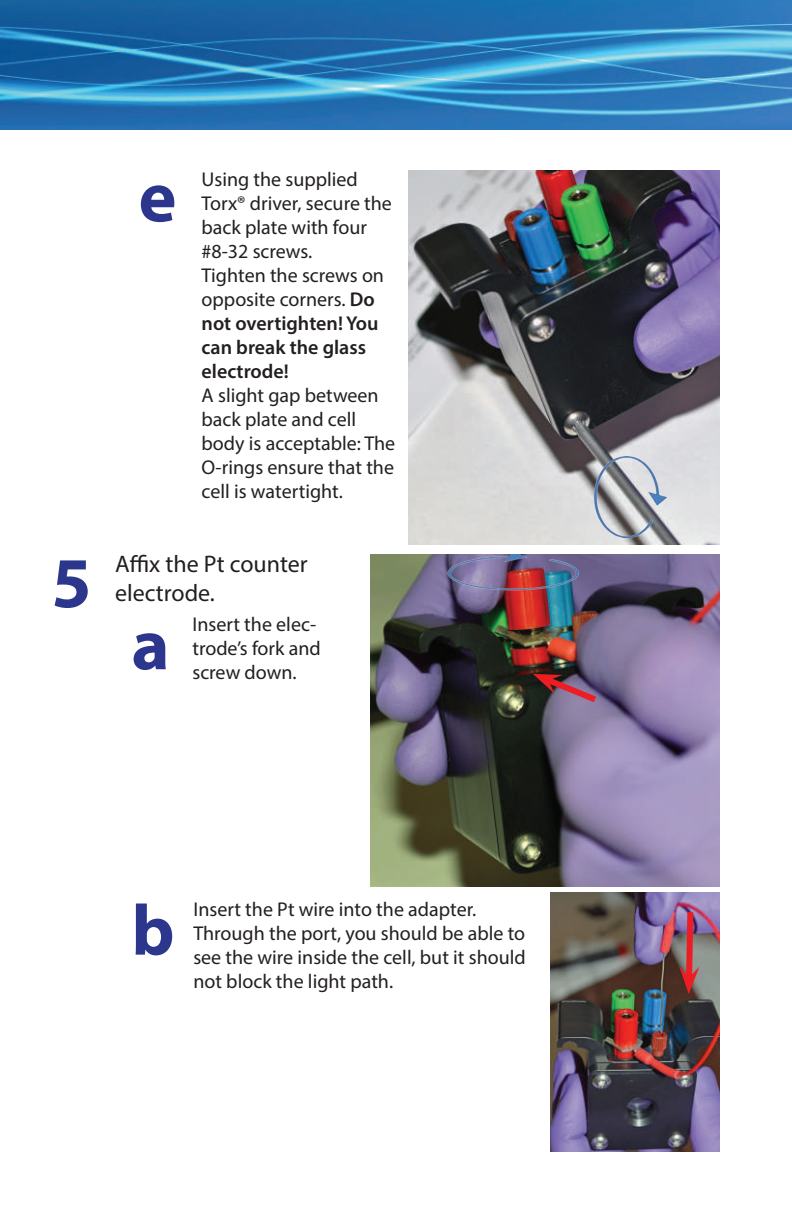
<style>
.page{position:relative;width:792px;height:1224px;background:#fff}
.page>*{position:absolute;margin:0;border:0;box-sizing:border-box;transform-origin:0 0}
.t1{font:700 72px "Myriad Pro";color:#2b368c}
.t2{font:24px "Myriad Pro";color:#231f20}
.t3{font:20px/24px "Myriad Pro";color:#231f20}
.s1{font-weight:600}
</style>
<div class="page">
<img style="left:0;top:0;width:792px;height:130px">
<img style="left:409px;top:171px;width:311px;height:374px">
<img style="left:583px;top:451px;width:87px;height:88px">
<img style="left:370px;top:554px;width:350px;height:333px">
<svg style="left:533px;top:672px;width:70px;height:35px"></svg>
<img style="left:442px;top:554px;width:141px;height:42px">
<img style="left:550px;top:893px;width:170px;height:259px">
<svg style="left:679px;top:906px;width:20px;height:88px"></svg>
<h1 class="t1" style="left:52px;top:536px;width:41px">5</h1>
<h1 class="t1" style="left:138px;top:150px;width:40px">e</h1>
<p class="t3" style="left:202px;top:167px;width:192px">Using the supplied<br>Torx® driver, secure the back plate with four #8-32 screws.<br>Tighten the screws on opposite corners. <span class="s1">Do not overtighten! You can break the glass electrode!</span></p>
<p class="t3" style="left:202px;top:383px;width:195px">A slight gap between back plate and cell body is acceptable: The<br>O-rings ensure that the cell is watertight.</p>
<p class="t2" style="left:115px;top:549px;width:194px">Affix the Pt counter</p>
<p class="t2" style="left:115px;top:578px;width:101px">electrode.</p>
<h1 class="t1" style="left:132px;top:598px;width:40px">a</h1>
<p class="t3" style="left:192px;top:612px;width:130px">Insert the elec&shy;trode’s fork and screw down.</p>
<h1 class="t1" style="left:132px;top:883px;width:45px">b</h1>
<p class="t3" style="left:193px;top:897px;width:334px">Insert the Pt wire into the adapter.<br>Through the port, you should be able to see the wire inside the cell, but it should not block the light path.</p>
</div>
